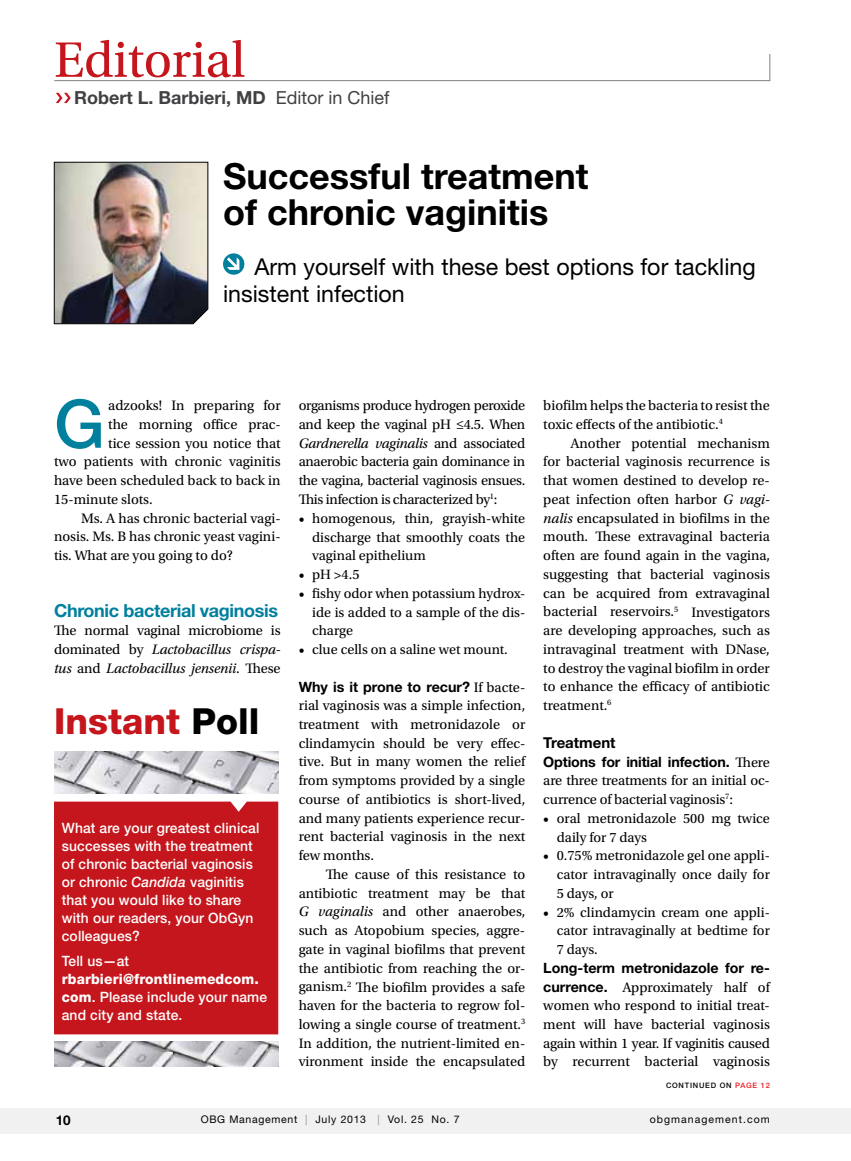
<style>
.page{position:relative;width:851px;height:1161px;background:#fff}
.page>*{position:absolute;margin:0;border:0;box-sizing:border-box;transform-origin:0 0}
.t1{font:500 66.9px "Helvetica Neue LT Std";color:#00809d}
.t2{font:52.5px "Utopia Std";letter-spacing:-.005em;color:#c4161c}
.t3{font:700 36px/36px "Helvetica Neue LT Std";color:#000}
.t4{font:800 36px "Helvetica Neue LT Std";color:#c4161c}
.t5{font:23.25px/27px "Helvetica Neue LT Std";color:#000}
.t6{font:700 18px "Helvetica Neue LT Std";color:#414042}
.t7{font:700 18px "Helvetica Neue LT Std";letter-spacing:-.02em;color:#00809d}
.t8{font:700 15px "Helvetica Neue LT Std";color:#000}
.t9{font:14.4px/18.8px "Utopia Std";color:#000;text-align:justify}
.t10{font:14.25px/18.8px "Utopia Std";color:#000;text-align:justify}
.t11{font:500 14.25px/18px "Helvetica Neue LT Std";letter-spacing:.01em;color:#fff}
.t12{font:700 14.25px "Helvetica Neue LT Std";color:#000}
.t13{font:700 13.5px "Helvetica Neue LT Std";color:#000}
.t14{font:10.5px "Helvetica Neue LT Std";letter-spacing:.065em;color:#000}
.t15{font:10.5px "Helvetica Neue LT Std";letter-spacing:.1em;color:#000}
.t16{font:500 7.5px "Helvetica Neue LT Std";letter-spacing:.265em;color:#000}
.s1{font-weight:400}
.s2{font-style:italic}
.s3{color:#000}
.s4{font-weight:800}
.s5{font-family:"Utopia Std";font-weight:400;font-size:14.4px}
.s6{font-family:"Helvetica Neue LT Std";font-weight:700;font-size:14.25px}
.s7{color:#ed1d24}
.s8{color:#939598}
</style>
<div class="page">
<img style="left:54px;top:1041px;width:224px;height:25px">
<div style="left:54px;top:802px;width:224px;height:232px;background:#c4161c"></div>
<img style="left:54px;top:751px;width:224px;height:42px">
<svg style="left:223px;top:253px;width:21px;height:22px"></svg>
<img style="left:54px;top:162px;width:154px;height:162px">
<svg style="left:56px;top:93px;width:15px;height:10px"></svg>
<svg style="left:54px;top:54px;width:716px;height:27px"></svg>
<div style="left:0;top:1108px;width:850px;height:26px;background:#f1f1f2"></div>
<h2 class="t2" style="left:54px;top:31px;width:193px">Editorial</h2>
<p class="t6" style="left:74px;top:86px;width:317px">Robert L. Barbieri, MD <span class="s1">Editor in Chief</span></p>
<h3 class="t3" style="left:223px;top:158px;width:367px">Successful treatment of chronic vaginitis</h3>
<h3 class="t5" style="left:223px;top:253px;width:534px;text-indent:31px">Arm yourself with these best options for tackling insistent infection</h3>
<h1 class="t1" style="left:54px;top:384px;width:52px">G</h1>
<p class="t9" style="left:108px;top:396px;width:174px">adzooks! In preparing for</p>
<p class="t9" style="left:108px;top:415px;width:174px">the morning office prac-</p>
<p class="t9" style="left:108px;top:434px;width:174px">tice session you notice that</p>
<p class="t9" style="left:54px;top:453px;width:228px">two patients with chronic vaginitis</p>
<p class="t9" style="left:54px;top:471px;width:228px">have been scheduled back to back in</p>
<p class="t9" style="left:54px;top:490px;width:100px">15-minute slots.</p>
<p class="t9" style="left:81px;top:509px;width:201px">Ms. A has chronic bacterial vagi-</p>
<p class="t9" style="left:54px;top:528px;width:228px">nosis. Ms. B has chronic yeast vagini-</p>
<p class="t9" style="left:54px;top:546px;width:180px">tis. What are you going to do?</p>
<p class="t7" style="left:54px;top:599px;width:225px">Chronic bacterial vaginosis</p>
<p class="t9" style="left:54px;top:621px;width:228px">The normal vaginal microbiome is dominated by <span class="s2">Lactobacillus crispa&shy;tus</span> and <span class="s2">Lactobacillus jensenii</span>. These</p>
<h3 class="t4" style="left:54px;top:700px;width:207px">Instant <span class="s3">Poll</span></h3>
<p class="t11" style="left:62px;top:819px;width:199px">What are your greatest clinical successes with the treatment of chronic bacterial vaginosis or chronic <span class="s2">Candida</span> vaginitis that you would like to share with our readers, your ObGyn colleagues?</p>
<p class="t11" style="left:62px;top:952px;width:69px">Tell us—at</p>
<p class="t11" style="left:62px;top:970px;width:207px"><span class="s4">rbarbieri@frontlinemedcom. com</span>. Please include your name and city and state.</p>
<p class="t9" style="left:298px;top:396px;width:228px">organisms produce hydrogen peroxide and keep the vaginal pH ≤4.5. When <span class="s2">Gardnerella vaginalis</span> and associated anaerobic bacteria gain dominance in the vagina, bacterial vaginosis ensues.<br>This infection is characterized by<sup>1</sup>:</p>
<p class="t10" style="left:312px;top:509px;width:214px;text-indent:-13px">• homogenous, thin, grayish-white discharge that smoothly coats the vaginal epithelium</p>
<p class="t10" style="left:298px;top:565px;width:62px">• pH &gt;4.5</p>
<p class="t10" style="left:312px;top:584px;width:214px;text-indent:-13px">• fishy odor when potassium hydrox&shy;ide is added to a sample of the dis&shy;charge</p>
<p class="t10" style="left:298px;top:640px;width:211px">• clue cells on a saline wet mount.</p>
<p class="t12" style="left:298px;top:678px;width:228px">Why is it prone to recur? <span class="s5">If bacte-</span></p>
<p class="t9" style="left:299px;top:696px;width:228px">rial vaginosis was a simple infection, treatment with metronidazole or clindamycin should be very effec&shy;tive. But in many women the relief from symptoms provided by a single course of antibiotics is short-lived, and many patients experience recur&shy;rent bacterial vaginosis in the next few months.</p>
<p class="t9" style="left:299px;top:865px;width:228px;text-indent:27px">The cause of this resistance to antibiotic treatment may be that <span class="s2">G vaginalis</span> and other anaerobes, such as Atopobium species, aggre&shy;gate in vaginal biofilms that prevent the antibiotic from reaching the or&shy;ganism.<sup>2</sup> The biofilm provides a safe haven for the bacteria to regrow fol&shy;lowing a single course of treatment.<sup>3<br></sup>In addition, the nutrient-limited en&shy;vironment inside the encapsulated</p>
<p class="t9" style="left:543px;top:396px;width:228px">biofilm helps the bacteria to resist the toxic effects of the antibiotic.<sup>4</sup></p>
<p class="t9" style="left:543px;top:434px;width:228px;text-indent:27px">Another potential mechanism for bacterial vaginosis recurrence is that women destined to develop re&shy;peat infection often harbor <span class="s2">G vagi&shy;nalis</span> encapsulated in biofilms in the mouth. These extravaginal bacteria often are found again in the vagina, suggesting that bacterial vaginosis can be acquired from extravaginal bacterial reservoirs.<sup>5</sup> Investigators are developing approaches, such as intravaginal treatment with DNase, to destroy the vaginal biofilm in order to enhance the efficacy of antibiotic treatment.<sup>6</sup></p>
<p class="t8" style="left:543px;top:733px;width:74px">Treatment</p>
<p class="t12" style="left:543px;top:753px;width:228px">Options for initial infection. <span class="s5">There</span></p>
<p class="t9" style="left:543px;top:771px;width:228px">are three treatments for an initial oc&shy;currence of bacterial vaginosis<sup>7</sup>:</p>
<p class="t10" style="left:556px;top:809px;width:214px;text-indent:-13px">• oral metronidazole 500 mg twice daily for 7 days</p>
<p class="t10" style="left:556px;top:847px;width:215px;text-indent:-13px">• 0.75% metronidazole gel one appli&shy;cator intravaginally once daily for 5 days, or</p>
<p class="t10" style="left:556px;top:903px;width:215px;text-indent:-13px">• 2% clindamycin cream one appli&shy;cator intravaginally at bedtime for 7 days.</p>
<p class="t12" style="left:543px;top:959px;width:228px">Long-term metronidazole for re-</p>
<p class="t9" style="left:543px;top:978px;width:228px"><span class="s6">currence.</span> Approximately half of women who respond to initial treat&shy;ment will have bacterial vaginosis again within 1 year. If vaginitis caused by recurrent bacterial vaginosis</p>
<p class="t16" style="left:666px;top:1080px;width:105px">continued on <span class="s7">page 12</span></p>
<p class="t13" style="left:56px;top:1112px;width:17px">10</p>
<p class="t14" style="left:201px;top:1114px;width:260px">OBG Management <span class="s8">|</span> July 2013 <span class="s8">|</span> Vol. 25 No. 7</p>
<p class="t15" style="left:649px;top:1114px;width:122px">obgmanagement.com</p>
</div>
